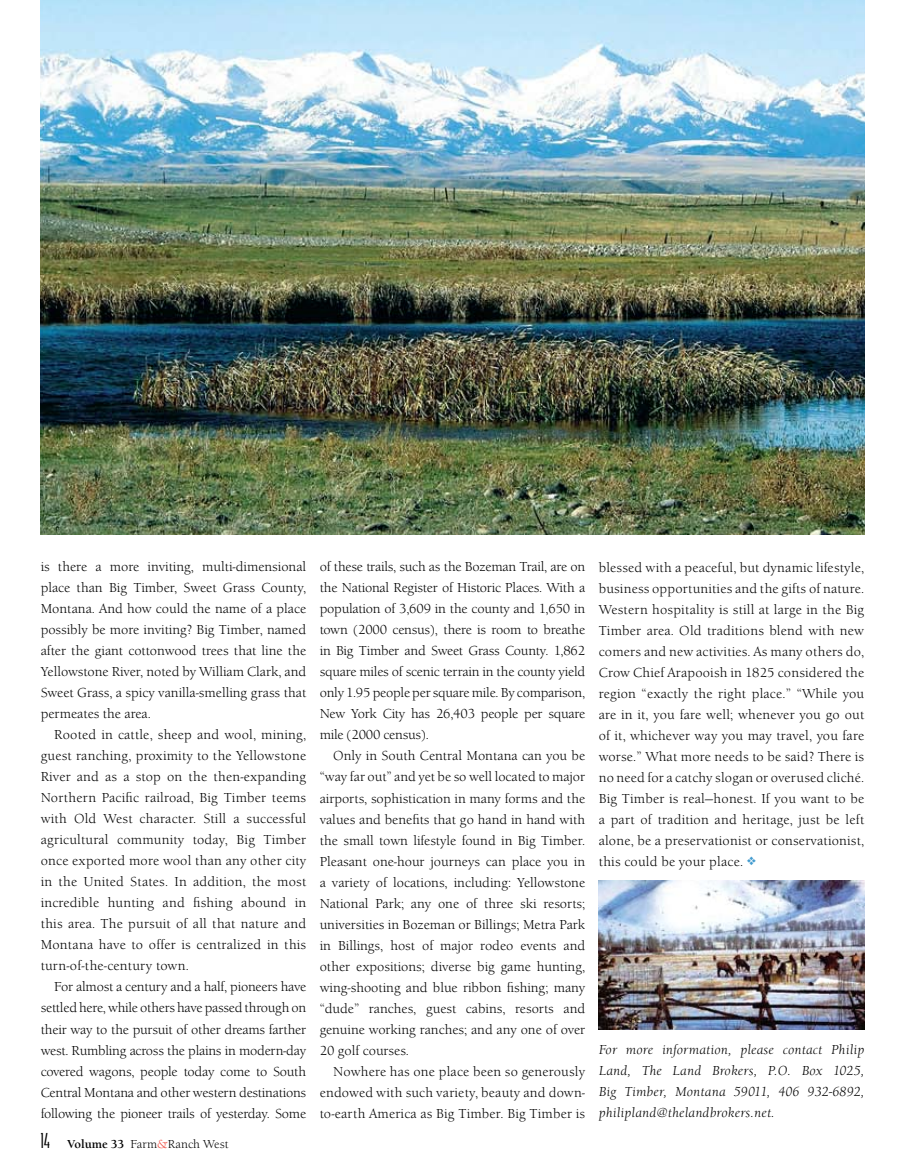
<style>
.page{position:relative;width:918px;height:1175px;background:#fff}
.page>*{position:absolute;margin:0;border:0;box-sizing:border-box;transform-origin:0 0}
.t1{font:13.5px/21px "Berkeley Old ITC";color:#000;text-align:justify}
.t2{font:italic 13.5px/21px "Berkeley Old ITC";letter-spacing:.015em;color:#000;text-align:justify}
.t3{font:12px "Berkeley Old ITC";color:#000}
.s1{font-family:"Bodega Sans";font-weight:300;font-size:19.5px}
.s2{font-weight:700}
.s3{color:#ef483d}
.s4{color:#429bcf}
</style>
<div class="page">
<img style="left:41px;top:0;width:823px;height:534px">
<img style="left:599px;top:880px;width:265px;height:149px">
<p class="t1" style="left:41px;top:556px;width:267px">is there a more inviting, multi-dimensional place than Big Timber, Sweet Grass County, Montana. And how could the name of a place possibly be more inviting? Big Timber, named after the giant cottonwood trees that line the Yellowstone River, noted by William Clark, and Sweet Grass, a spicy vanilla-smelling grass that permeates the area.</p>
<p class="t1" style="left:41px;top:724px;width:267px;text-indent:14px">Rooted in cattle, sheep and wool, mining, guest ranching, proximity to the Yellowstone River and as a stop on the then-expanding Northern Pacific railroad, Big Timber teems with Old West character. Still a successful agricultural community today, Big Timber once exported more wool than any other city in the United States. In addition, the most incredible hunting and fishing abound in this area. The pursuit of all that nature and Montana have to offer is centralized in this turn-of-the-century town.</p>
<p class="t1" style="left:41px;top:976px;width:267px;text-indent:14px">For almost a century and a half, pioneers have settled here, while others have passed through on their way to the pursuit of other dreams farther west. Rumbling across the plains in modern-day covered wagons, people today come to South Central Montana and other western destinations following the pioneer trails of yesterday. Some</p>
<p class="t3" style="left:40px;top:1137px;width:189px"><span class="s1">14</span> <span class="s2">Volume 33</span> Farm<span class="s3">&amp;</span>Ranch West</p>
<p class="t1" style="left:320px;top:556px;width:267px">of these trails, such as the Bozeman Trail, are on the National Register of Historic Places. With a population of 3,609 in the county and 1,650 in town (2000 census), there is room to breathe in Big Timber and Sweet Grass County. 1,862 square miles of scenic terrain in the county yield only 1.95 people per square mile. By comparison, New York City has 26,403 people per square mile (2000 census).</p>
<p class="t1" style="left:320px;top:745px;width:267px;text-indent:14px">Only in South Central Montana can you be “way far out” and yet be so well located to major airports, sophistication in many forms and the values and benefits that go hand in hand with the small town lifestyle found in Big Timber.<br>Pleasant one-hour journeys can place you in a variety of locations, including: Yellowstone National Park; any one of three ski resorts; universities in Bozeman or Billings; Metra Park in Billings, host of major rodeo events and other expositions; diverse big game hunting, wing-shooting and blue ribbon fishing; many “dude” ranches, guest cabins, resorts and genuine working ranches; and any one of over 20 golf courses.</p>
<p class="t1" style="left:320px;top:1060px;width:267px;text-indent:14px">Nowhere has one place been so generously endowed with such variety, beauty and down&shy;to-earth America as Big Timber. Big Timber is</p>
<p class="t1" style="left:599px;top:556px;width:267px">blessed with a peaceful, but dynamic lifestyle, business opportunities and the gifts of nature.<br>Western hospitality is still at large in the Big Timber area. Old traditions blend with new comers and new activities. As many others do, Crow Chief Arapooish in 1825 considered the region “exactly the right place.” “While you are in it, you fare well; whenever you go out of it, whichever way you may travel, you fare worse.” What more needs to be said? There is no need for a catchy slogan or overused cliché.<br>Big Timber is real—honest. If you want to be a part of tradition and heritage, just be left alone, be a preservationist or conservationist, this could be your place. <span class="s4">❖</span></p>
<p class="t2" style="left:599px;top:1039px;width:267px">For more information, please contact Philip Land, The Land Brokers, P.O. Box 1025, Big Timber, Montana 59011, 406 932-6892, philipland@thelandbrokers.net.</p>
</div>
